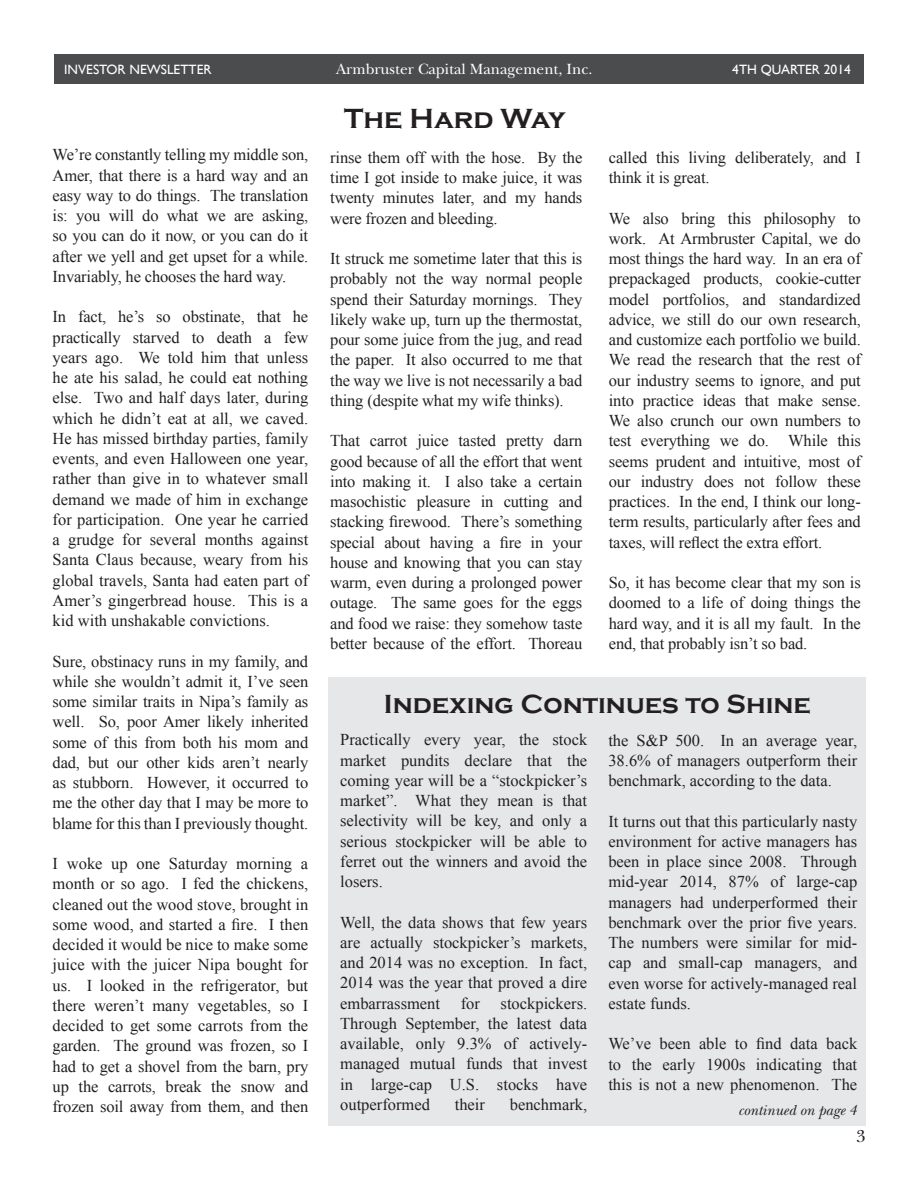
<style>
.page{position:relative;width:918px;height:1188px;background:#fff}
.page>*{position:absolute;margin:0;border:0;box-sizing:border-box;transform-origin:0 0}
.t1{font:700 28.5px "Copperplate Gothic";color:#231f20}
.t2{font:700 27px "Copperplate Gothic";color:#231f20}
.t3{font:18px "New Baskerville Std";color:#231f20}
.t4{font:16.5px/20.2px "Times New Roman";letter-spacing:-.01em;color:#231f20;text-align:justify}
.t5{font:15.45px "New Baskerville Std";color:#fff}
.t6{font:italic 15px "New Baskerville Std";color:#231f20}
.t7{font:13.5px "Gill Sans";color:#fff}
</style>
<div class="page">
<div style="left:328px;top:678px;width:537px;height:448px;background:#e6e7e9"></div>
<div style="left:54px;top:54px;width:810px;height:29px;background:#4b4c4d"></div>
<p class="t7" style="left:64px;top:62px;width:149px">INVESTOR NEWSLETTER</p>
<p class="t5" style="left:336px;top:60px;width:258px">Armbruster Capital Management, Inc.</p>
<p class="t7" style="left:732px;top:62px;width:120px">4TH QUARTER 2014</p>
<p class="t4" style="left:53px;top:144px;width:257px">We’re constantly telling my middle son, Amer, that there is a hard way and an easy way to do things. The translation is: you will do what we are asking, so you can do it now, or you can do it after we yell and get upset for a while.<br>Invariably, he chooses the hard way.</p>
<p class="t4" style="left:53px;top:306px;width:257px">In fact, he’s so obstinate, that he practically starved to death a few years ago. We told him that unless he ate his salad, he could eat nothing else. Two and half days later, during which he didn’t eat at all, we caved.<br>He has missed birthday parties, family events, and even Halloween one year, rather than give in to whatever small demand we made of him in exchange for participation. One year he carried a grudge for several months against Santa Claus because, weary from his global travels, Santa had eaten part of Amer’s gingerbread house. This is a kid with unshakable convictions.</p>
<p class="t4" style="left:53px;top:651px;width:257px">Sure, obstinacy runs in my family, and while she wouldn’t admit it, I’ve seen some similar traits in Nipa’s family as well. So, poor Amer likely inherited some of this from both his mom and dad, but our other kids aren’t nearly as stubborn. However, it occurred to me the other day that I may be more to blame for this than I previously thought.</p>
<p class="t4" style="left:53px;top:853px;width:257px">I woke up one Saturday morning a month or so ago. I fed the chickens, cleaned out the wood stove, brought in some wood, and started a fire. I then decided it would be nice to make some juice with the juicer Nipa bought for us. I looked in the refrigerator, but there weren’t many vegetables, so I decided to get some carrots from the garden. The ground was frozen, so I had to get a shovel from the barn, pry up the carrots, break the snow and frozen soil away from them, and then</p>
<p class="t1" style="left:344px;top:102px;width:223px">The Hard Way</p>
<p class="t4" style="left:330px;top:147px;width:254px">rinse them off with the hose. By the time I got inside to make juice, it was twenty minutes later, and my hands were frozen and bleeding.</p>
<p class="t4" style="left:330px;top:248px;width:254px">It struck me sometime later that this is probably not the way normal people spend their Saturday mornings. They likely wake up, turn up the thermostat, pour some juice from the jug, and read the paper. It also occurred to me that the way we live is not necessarily a bad thing (despite what my wife thinks).</p>
<p class="t4" style="left:330px;top:431px;width:254px">That carrot juice tasted pretty darn good because of all the effort that went into making it. I also take a certain masochistic pleasure in cutting and stacking firewood. There’s something special about having a fire in your house and knowing that you can stay warm, even during a prolonged power outage. The same goes for the eggs and food we raise: they somehow taste better because of the effort. Thoreau</p>
<p class="t4" style="left:609px;top:147px;width:254px">called this living deliberately, and I think it is great.</p>
<p class="t4" style="left:609px;top:208px;width:254px">We also bring this philosophy to work. At Armbruster Capital, we do most things the hard way. In an era of prepackaged products, cookie-cutter model portfolios, and standardized advice, we still do our own research, and customize each portfolio we build.<br>We read the research that the rest of our industry seems to ignore, and put into practice ideas that make sense.<br>We also crunch our own numbers to test everything we do. While this seems prudent and intuitive, most of our industry does not follow these practices. In the end, I think our long&shy;term results, particularly after fees and taxes, will reflect the extra effort.</p>
<p class="t4" style="left:609px;top:572px;width:253px">So, it has become clear that my son is doomed to a life of doing things the hard way, and it is all my fault. In the end, that probably isn’t so bad.</p>
<p class="t2" style="left:384px;top:689px;width:429px">Indexing Continues to Shine</p>
<p class="t4" style="left:608px;top:730px;width:250px">the S&amp;P 500. In an average year, 38.6% of managers outperform their benchmark, according to the data.</p>
<p class="t4" style="left:608px;top:811px;width:250px">It turns out that this particularly nasty environment for active managers has been in place since 2008. Through mid-year 2014, 87% of large-cap managers had underperformed their benchmark over the prior five years.<br>The numbers were similar for mid&shy;cap and small-cap managers, and even worse for actively-managed real estate funds.</p>
<p class="t4" style="left:608px;top:1034px;width:250px">We’ve been able to find data back to the early 1900s indicating that this is not a new phenomenon. The</p>
<p class="t4" style="left:340px;top:730px;width:249px">Practically every year, the stock market pundits declare that the coming year will be a “stockpicker’s market”. What they mean is that selectivity will be key, and only a serious stockpicker will be able to ferret out the winners and avoid the losers.</p>
<p class="t4" style="left:340px;top:912px;width:249px">Well, the data shows that few years are actually stockpicker’s markets, and 2014 was no exception. In fact, 2014 was the year that proved a dire embarrassment</p>
<p class="t4" style="left:340px;top:993px;width:249px;text-indent:160px">stockpickers.<br>Through September, the latest data available, only 9.3% of actively&shy;managed mutual funds that invest in large-cap U.S. stocks have outperformed</p>
<p class="t4" style="left:461px;top:993px;width:21px">for</p>
<p class="t4" style="left:455px;top:1094px;width:32px">their</p>
<p class="t4" style="left:510px;top:1094px;width:79px">benchmark,</p>
<p class="t6" style="left:738px;top:1102px;width:120px">continued on page 4</p>
<p class="t3" style="left:856px;top:1125px;width:11px">3</p>
</div>
